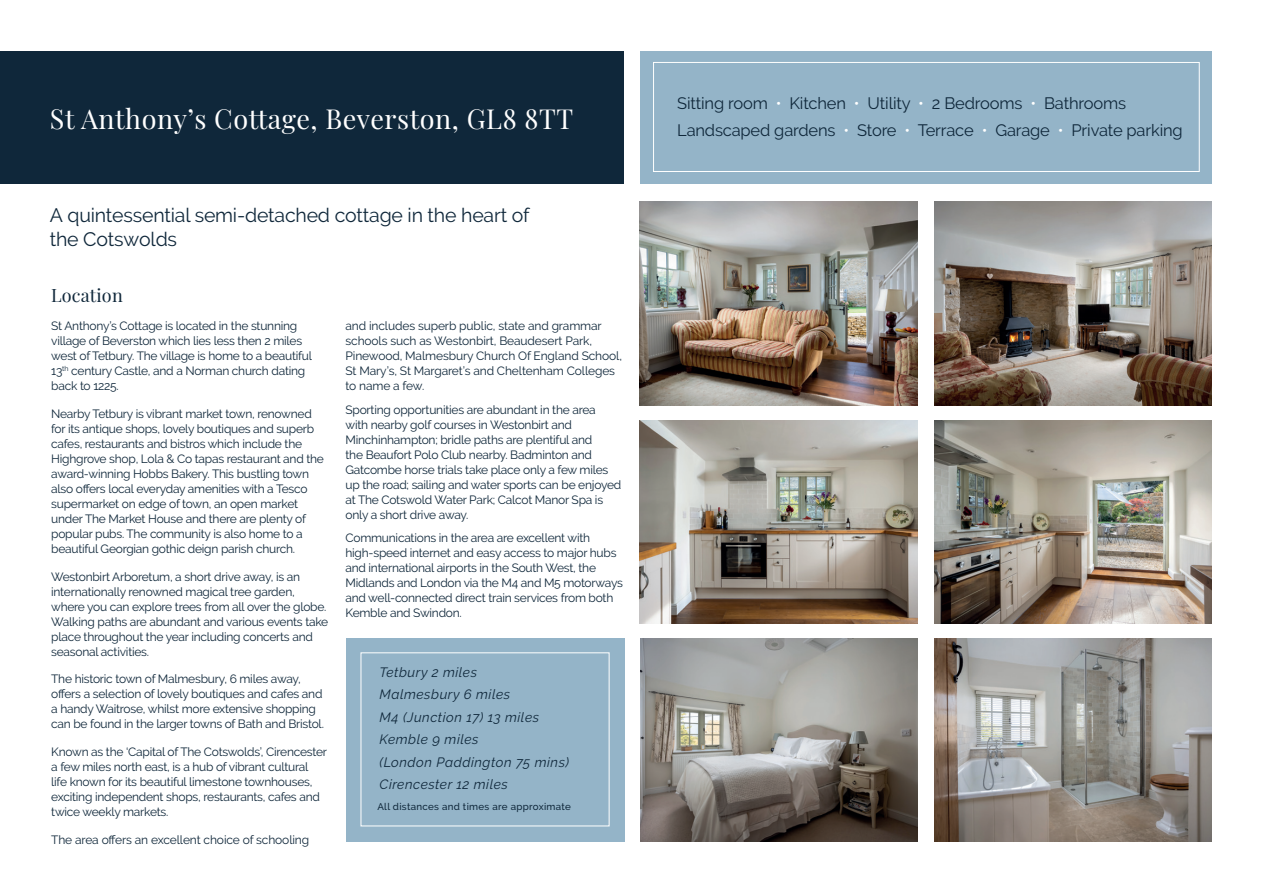
<style>
.page{position:relative;width:1263px;height:893px;background:#fff}
.page>*{position:absolute;margin:0;border:0;box-sizing:border-box;transform-origin:0 0}
.t1{font:27px "Playfair Display";letter-spacing:.02em;color:#fff}
.t2{font:19.5px/24px "Raleway";letter-spacing:-.01em;color:#0f273a}
.t3{font:18px "Playfair Display";letter-spacing:.01em;color:#0f273a}
.t4{font:16.5px/27px "Raleway";letter-spacing:-.01em;color:#0f273a}
.t5{font:italic 13.5px/22.5px "Raleway";letter-spacing:.04em;color:#0f273a}
.t6{font:12px/15px "Raleway";letter-spacing:-.02em;color:#0f273a}
.t7{font:500 9.75px "Raleway";letter-spacing:.03em;color:#0f273a}
.s1{color:#fff}
</style>
<div class="page">
<div style="left:0;top:51px;width:623px;height:133px;background:#0f273a"></div>
<div style="left:640px;top:51px;width:572px;height:133px;background:#94b4c8"></div>
<img style="left:640px;top:420px;width:277px;height:204px">
<img style="left:640px;top:202px;width:277px;height:203px">
<img style="left:934px;top:202px;width:278px;height:203px">
<img style="left:934px;top:420px;width:278px;height:204px">
<img style="left:640px;top:638px;width:277px;height:204px">
<img style="left:934px;top:638px;width:278px;height:204px">
<div style="left:653px;top:62px;width:546px;height:110px;border:1px solid #fff"></div>
<div style="left:346px;top:638px;width:278px;height:204px;background:#94b4c8"></div>
<div style="left:361px;top:652px;width:248px;height:174px;border:1px solid #fff"></div>
<p class="t1" style="left:50px;top:98px;width:525px">St Anthony’s Cottage, Beverston, GL8 8TT</p>
<p class="t2" style="left:50px;top:203px;width:481px">A quintessential semi-detached cottage in the heart of the Cotswolds</p>
<p class="t3" style="left:51px;top:281px;width:73px">Location</p>
<p class="t6" style="left:51px;top:318px;width:262px">St Anthony’s Cottage is located in the stunning village of Beverston which lies less then 2 miles west of Tetbury. The village is home to a beautiful 13<sup>th</sup> century Castle, and a Norman church dating back to 1225.</p>
<p class="t6" style="left:51px;top:406px;width:274px">Nearby Tetbury is vibrant market town, renowned for its antique shops, lovely boutiques and superb cafes, restaurants and bistros which include the Highgrove shop, Lola &amp; Co tapas restaurant and the award-winning Hobbs Bakery. This bustling town also offers local everyday amenities with a Tesco supermarket on edge of town, an open market under The Market House and there are plenty of popular pubs. The community is also home to a beautiful Georgian gothic deign parish church.</p>
<p class="t6" style="left:51px;top:569px;width:279px">Westonbirt Arboretum, a short drive away, is an internationally renowned magical tree garden, where you can explore trees from all over the globe.<br>Walking paths are abundant and various events take place throughout the year including concerts and seasonal activities.</p>
<p class="t6" style="left:51px;top:672px;width:274px">The historic town of Malmesbury, 6 miles away, offers a selection of lovely boutiques and cafes and a handy Waitrose, whilst more extensive shopping can be found in the larger towns of Bath and Bristol.</p>
<p class="t6" style="left:51px;top:744px;width:277px">Known as the ‘Capital of The Cotswolds’, Cirencester a few miles north east, is a hub of vibrant cultural life known for its beautiful limestone townhouses, exciting independent shops, restaurants, cafes and twice weekly markets.</p>
<p class="t6" style="left:51px;top:832px;width:259px">The area offers an excellent choice of schooling</p>
<p class="t6" style="left:345px;top:318px;width:278px">and includes superb public, state and grammar schools such as Westonbirt, Beaudesert Park, Pinewood, Malmesbury Church Of England School, St Mary’s, St Margaret’s and Cheltenham Colleges to name a few.</p>
<p class="t6" style="left:345px;top:402px;width:277px">Sporting opportunities are abundant in the area with nearby golf courses in Westonbirt and Minchinhampton; bridle paths are plentiful and<br>the Beaufort Polo Club nearby. Badminton and Gatcombe horse trials take place only a few miles up the road; sailing and water sports can be enjoyed at The Cotswold Water Park; Calcot Manor Spa is only a short drive away.</p>
<p class="t6" style="left:345px;top:530px;width:279px">Communications in the area are excellent with high-speed internet and easy access to major hubs and international airports in the South West, the Midlands and London via the M4 and M5 motorways and well-connected direct train services from both Kemble and Swindon.</p>
<p class="t5" style="left:380px;top:661px;width:99px">Tetbury 2 miles</p>
<p class="t5" style="left:380px;top:683px;width:132px">Malmesbury 6 miles</p>
<p class="t5" style="left:380px;top:706px;width:161px">M4 (Junction 17) 13 miles</p>
<p class="t5" style="left:380px;top:728px;width:191px">Kemble 9 miles<br>(London Paddington 75 mins)</p>
<p class="t5" style="left:380px;top:773px;width:130px">Cirencester 12 miles</p>
<p class="t7" style="left:377px;top:801px;width:195px">All distances and times are approximate</p>
<p class="t4" style="left:677px;top:90px;width:507px">Sitting room <span class="s1">•</span> Kitchen <span class="s1">•</span> Utility <span class="s1">•</span> 2 Bedrooms <span class="s1">•</span> Bathrooms<br>Landscaped gardens <span class="s1">•</span> Store <span class="s1">•</span> Terrace <span class="s1">•</span> Garage <span class="s1">•</span> Private parking</p>
</div>
